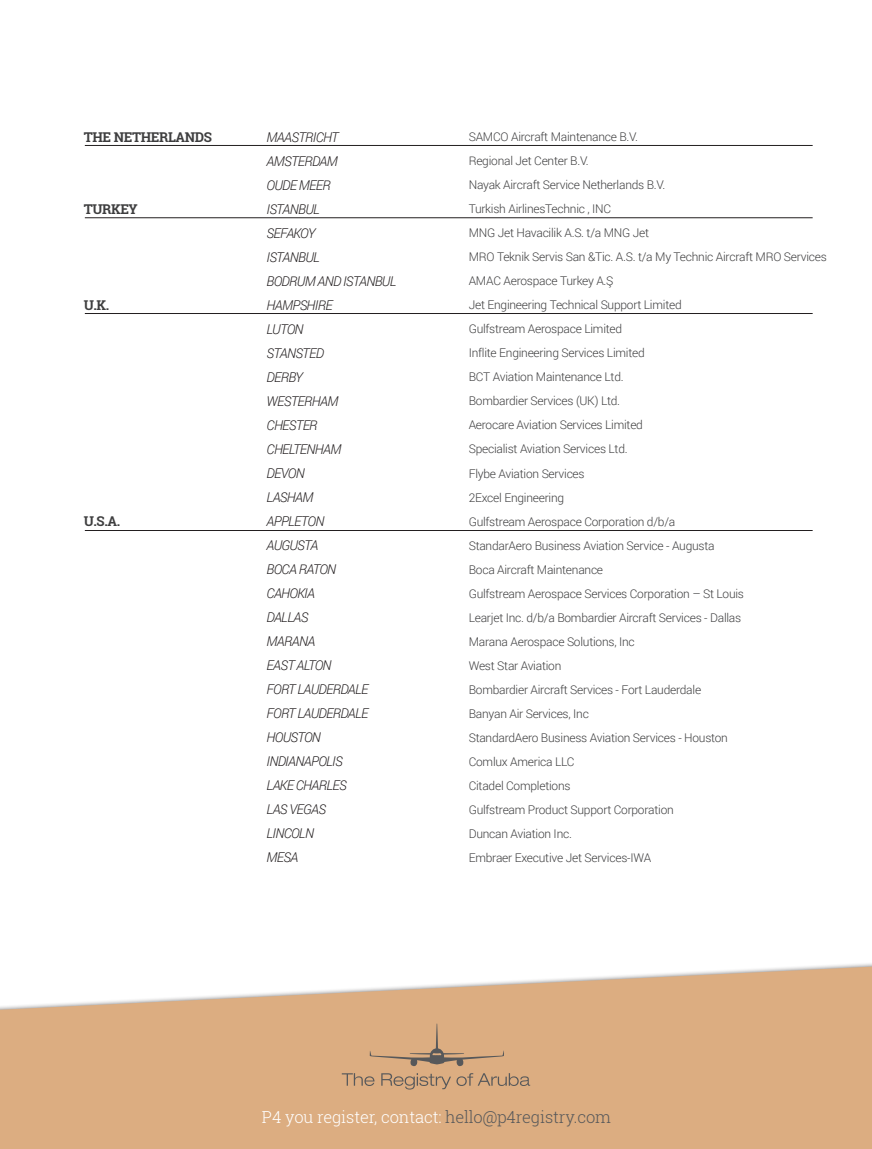
<style>
.page{position:relative;width:872px;height:1149px;background:#fff}
.page>*{position:absolute;margin:0;border:0;box-sizing:border-box;transform-origin:0 0}
.t1{font:300 16.5px "Roboto Slab";letter-spacing:-.01em;color:#fff}
.t2{font:italic 300 13.5px/24px "Roboto";letter-spacing:-.05em;color:#231f20}
.t3{font:700 13.5px "Roboto Slab";letter-spacing:-.03em;color:#3e3e3f}
.t4{font:300 12px/24px "Roboto";letter-spacing:-.02em;color:#3e3e3f}
.s1{color:#57585a}
</style>
<div class="page">
<svg style="left:0;top:966px;width:872px;height:182px;background:#dfb690"></svg>
<hr style="left:85px;top:145px;width:727px;height:1px;background:#231f20">
<hr style="left:85px;top:313px;width:727px;height:1px;background:#231f20">
<hr style="left:85px;top:217px;width:727px;height:1px;background:#231f20">
<hr style="left:85px;top:530px;width:727px;height:1px;background:#231f20">
<svg style="left:342px;top:1072px;width:32px;height:13px"></svg>
<svg style="left:381px;top:1072px;width:149px;height:17px;background:#c29c79"></svg>
<svg style="left:370px;top:1023px;width:134px;height:42px;background:#cea47d"></svg>
<p class="t3" style="left:84px;top:128px;width:130px">THE NETHERLANDS</p>
<p class="t3" style="left:84px;top:200px;width:56px">TURKEY</p>
<p class="t3" style="left:84px;top:296px;width:27px">U.K.</p>
<p class="t3" style="left:84px;top:512px;width:38px">U.S.A.</p>
<p class="t2" style="left:266px;top:124px;width:131px">MAASTRICHT<br>AMSTERDAM<br>OUDE MEER<br>ISTANBUL<br>SEFAKOY<br>ISTANBUL<br>BODRUM AND ISTANBUL<br>HAMPSHIRE<br>LUTON<br>STANSTED<br>DERBY<br>WESTERHAM<br>CHESTER<br>CHELTENHAM<br>DEVON<br>LASHAM<br>APPLETON<br>AUGUSTA<br>BOCA RATON<br>CAHOKIA<br>DALLAS<br>MARANA<br>EAST ALTON<br>FORT LAUDERDALE<br>FORT LAUDERDALE<br>HOUSTON<br>INDIANAPOLIS<br>LAKE CHARLES<br>LAS VEGAS<br>LINCOLN<br>MESA</p>
<p class="t4" style="left:469px;top:124px;width:360px">SAMCO Aircraft Maintenance B.V.<br>Regional Jet Center B.V.<br>Nayak Aircraft Service Netherlands B.V.<br>Turkish AirlinesTechnic , INC<br>MNG Jet Havacilik A.S. t/a MNG Jet<br>MRO Teknik Servis San &amp;Tic. A.S. t/a My Technic Aircraft MRO Services AMAC Aerospace Turkey A.Ş<br>Jet Engineering Technical Support Limited<br>Gulfstream Aerospace Limited<br>Inflite Engineering Services Limited<br>BCT Aviation Maintenance Ltd.<br>Bombardier Services (UK) Ltd.<br>Aerocare Aviation Services Limited<br>Specialist Aviation Services Ltd.<br>Flybe Aviation Services<br>2Excel Engineering<br>Gulfstream Aerospace Corporation d/b/a<br>StandarAero Business Aviation Service - Augusta<br>Boca Aircraft Maintenance<br>Gulfstream Aerospace Services Corporation – St Louis<br>Learjet Inc. d/b/a Bombardier Aircraft Services - Dallas<br>Marana Aerospace Solutions, Inc<br>West Star Aviation<br>Bombardier Aircraft Services - Fort Lauderdale<br>Banyan Air Services, Inc<br>StandardAero Business Aviation Services - Houston<br>Comlux America LLC<br>Citadel Completions<br>Gulfstream Product Support Corporation<br>Duncan Aviation Inc.<br>Embraer Executive Jet Services-IWA</p>
<h1 class="t1" style="left:262px;top:1105px;width:350px">P4 you register, contact: <span class="s1">hello@p4registry.com</span></h1>
</div>
